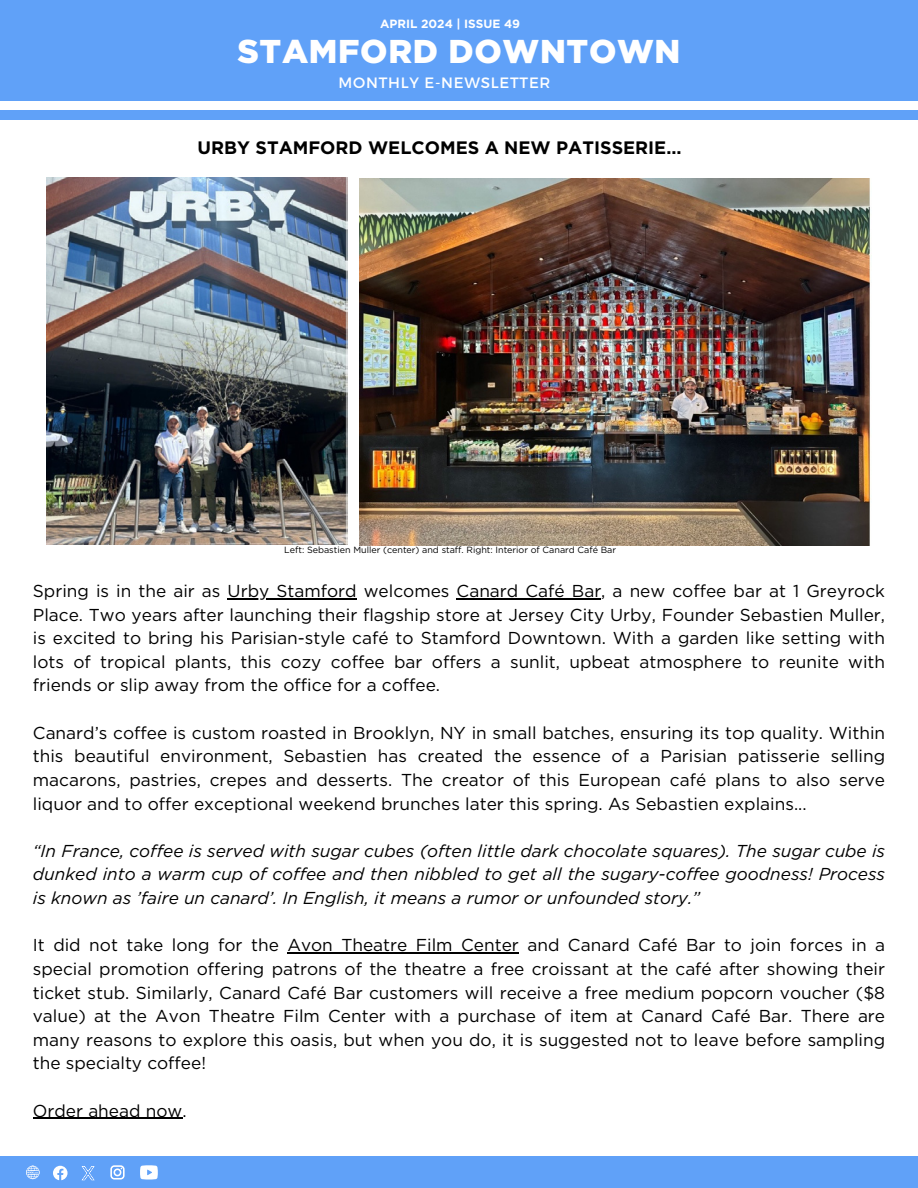
<style>
.page{position:relative;width:918px;height:1188px;background:#fff}
.page>*{position:absolute;margin:0;border:0;box-sizing:border-box;transform-origin:0 0}
.t1{font:900 33px "Gotham";letter-spacing:.02em;color:#fff}
.t2{font:700 18px "Gotham";color:#000}
.t3{font:17.25px/23.7px "Gotham";color:#000;text-align:justify}
.t4{font:italic 17.25px/23.7px "Gotham";color:#000}
.t5{font:15px "Montserrat";letter-spacing:.05em;color:#fff}
.t6{font:700 12px "Gotham";color:#fff}
.t7{font:9px "Gotham";color:#000}
</style>
<div class="page">
<div style="left:0;top:0;width:918px;height:100px;background:#60a1f8"></div>
<div style="left:0;top:110px;width:918px;height:9px;background:#60a1f8"></div>
<div style="left:0;top:1157px;width:918px;height:31px;background:#60a1f8"></div>
<svg style="left:26px;top:1166px;width:13px;height:13px"></svg>
<svg style="left:140px;top:1165px;width:18px;height:15px"></svg>
<svg style="left:53px;top:1166px;width:15px;height:14px"></svg>
<svg style="left:110px;top:1165px;width:15px;height:15px"></svg>
<svg style="left:82px;top:1166px;width:13px;height:14px"></svg>
<img style="left:359px;top:178px;width:512px;height:367px">
<img style="left:47px;top:178px;width:300px;height:367px">
<hr style="left:228px;top:598px;width:129px;height:1px;background:#000">
<hr style="left:457px;top:598px;width:144px;height:1px;background:#000">
<hr style="left:287px;top:952px;width:232px;height:2px;background:#000">
<hr style="left:33px;top:1118px;width:149px;height:1px;background:#000">
<h1 class="t6" style="left:380px;top:16px;width:142px">APRIL 2024 | ISSUE 49</h1>
<h4 class="t1" style="left:237px;top:31px;width:445px">STAMFORD DOWNTOWN</h4>
<p class="t5" style="left:339px;top:73px;width:213px">MONTHLY E-NEWSLETTER</p>
<h2 class="t2" style="left:198px;top:137px;width:485px">URBY STAMFORD WELCOMES A NEW PATISSERIE…</h2>
<h3 class="t7" style="left:284px;top:544px;width:333px">Left: Sebastien Muller (center) and staff. Right: Interior of Canard Café Bar</h3>
<p class="t3" style="left:33px;top:579px;width:854px">Spring is in the air as Urby Stamford welcomes Canard Café Bar, a new coffee bar at 1 Greyrock</p>
<p class="t3" style="left:33px;top:603px;width:854px">Place. Two years after launching their flagship store at Jersey City Urby, Founder Sebastien Muller, is excited to bring his Parisian-style café to Stamford Downtown. With a garden like setting with lots of tropical plants, this cozy coffee bar offers a sunlit, upbeat atmosphere to reunite with friends or slip away from the office for a coffee.</p>
<p class="t3" style="left:33px;top:721px;width:854px">Canard’s coffee is custom roasted in Brooklyn, NY in small batches, ensuring its top quality. Within</p>
<p class="t3" style="left:33px;top:744px;width:854px">this beautiful environment, Sebastien has created the essence of a Parisian patisserie selling macarons, pastries, crepes and desserts. The creator of this European café plans to also serve liquor and to offer exceptional weekend brunches later this spring. As Sebastien explains...</p>
<p class="t4" style="left:33px;top:839px;width:854px">“In France, coffee is served with sugar cubes (often little dark chocolate squares). The sugar cube is</p>
<h3 class="t4" style="left:33px;top:862px;width:854px">dunked into a warm cup of coffee and then nibbled to get all the sugary-coffee goodness! Process is known as ’faire un canard’. In English, it means a rumor or unfounded story.”</h3>
<h3 class="t3" style="left:33px;top:933px;width:248px">It did not take long for the</h3>
<h3 class="t3" style="left:33px;top:933px;width:854px;text-indent:255px">Avon Theatre Film Center and Canard Café Bar to join forces in a special promotion offering patrons of the theatre a free croissant at the café after showing their ticket stub. Similarly, Canard Café Bar customers will receive a free medium popcorn voucher ($8 value) at the Avon Theatre Film Center with a purchase of item at Canard Café Bar. There are many reasons to explore this oasis, but when you do, it is suggested not to leave before sampling the specialty coffee!</h3>
<h3 class="t3" style="left:33px;top:1099px;width:155px">Order ahead now.</h3>
</div>
